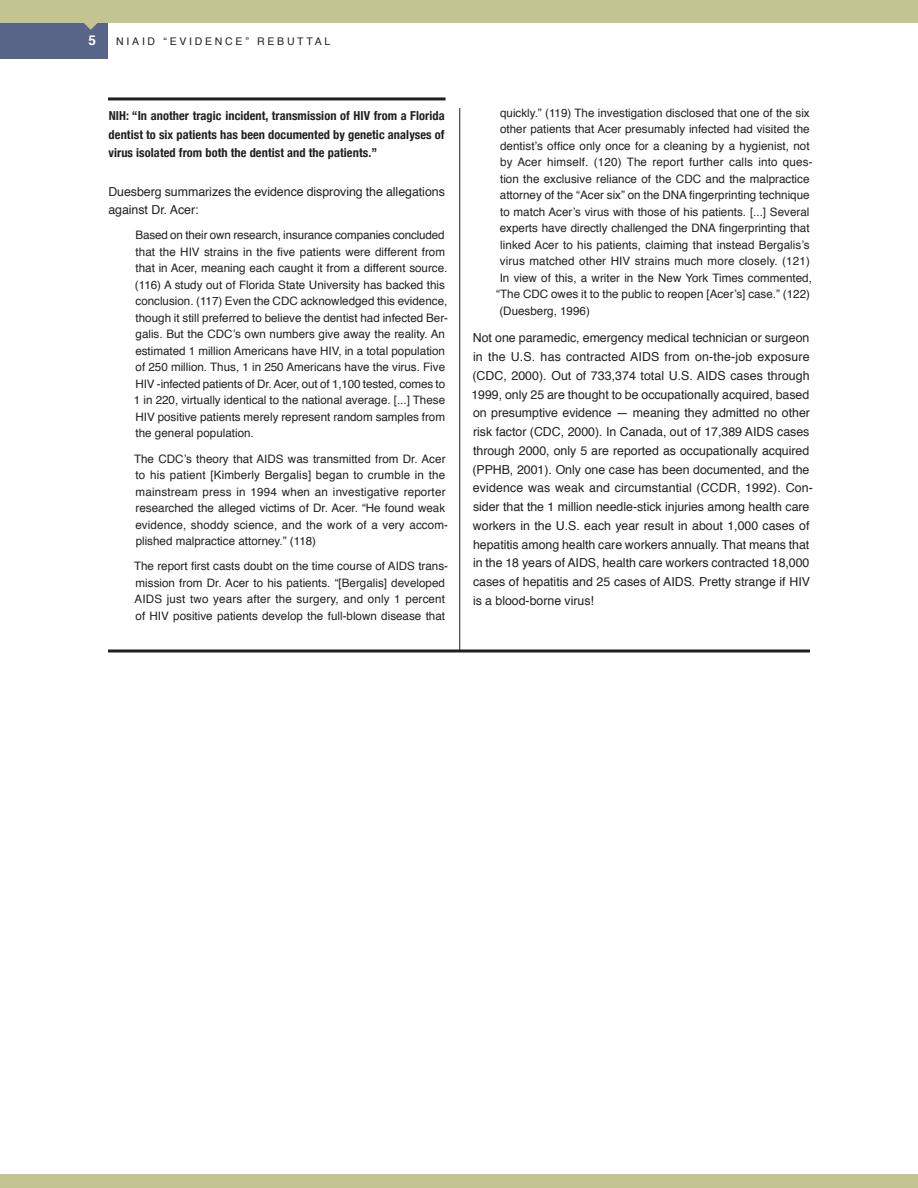
<style>
.page{position:relative;width:918px;height:1188px;background:#fff}
.page>*{position:absolute;margin:0;border:0;box-sizing:border-box;transform-origin:0 0}
.t1{font:700 13.5px "Helvetica";color:#fff}
.t2{font:12.45px/18.8px "Helvetica";letter-spacing:-.005em;color:#231f20}
.t3{font:700 condensed 12.45px/18.8px "Helvetica Neue";letter-spacing:.005em;color:#231f20;text-align:justify}
.t4{font:11.7px/16.5px "Helvetica";color:#231f20}
.t5{font:10.5px "Helvetica";letter-spacing:.26em;color:#231f20}
</style>
<div class="page">
<div style="left:0;top:22px;width:108px;height:36px;background:#596588"></div>
<div style="left:0;top:0;width:918px;height:22px;background:#c3c591"></div>
<svg style="left:83px;top:22px;width:16px;height:8px"></svg>
<hr style="left:459px;top:108px;width:1px;height:1028px;background:#231f20">
<div style="left:0;top:1175px;width:918px;height:13px;background:#c3c591"></div>
<div style="left:448px;top:650px;width:30px;height:499px;background:#fff"></div>
<hr style="left:108px;top:97px;width:338px;height:3px;background:#231f20">
<hr style="left:108px;top:649px;width:702px;height:3px;background:#231f20">
<p class="t1" style="left:88px;top:31px;width:9px">5</p>
<p class="t5" style="left:116px;top:34px;width:216px">NIAID “EVIDENCE” REBUTTAL</p>
<p class="t3" style="left:109px;top:106px;width:338px">NIH: “In another tragic incident, transmission of HIV from a Florida dentist to six patients has been documented by genetic analyses of virus isolated from both the dentist and the patients.”</p>
<p class="t2" style="left:108px;top:183px;width:338px">Duesberg summarizes the evidence disproving the allegations against Dr. Acer:</p>
<p class="t4" style="left:134px;top:228px;width:316px">Based on their own research, insurance companies concluded that the HIV strains in the five patients were different from that in Acer, meaning each caught it from a different source. (116) A study out of Florida State University has backed this conclusion. (117) Even the CDC acknowledged this evidence, though it still preferred to believe the dentist had infected Ber&shy;galis. But the CDCʼs own numbers give away the reality. An estimated 1 million Americans have HIV, in a total population of 250 million. Thus, 1 in 250 Americans have the virus. Five HIV -infected patients of Dr. Acer, out of 1,100 tested, comes to 1 in 220, virtually identical to the national average. [...] These HIV positive patients merely represent random samples from the general population.</p>
<p class="t4" style="left:134px;top:451px;width:316px">The CDCʼs theory that AIDS was transmitted from Dr. Acer to his patient [Kimberly Bergalis] began to crumble in the mainstream press in 1994 when an investigative reporter researched the alleged victims of Dr. Acer. “He found weak evidence, shoddy science, and the work of a very accom&shy;plished malpractice attorney.” (118)</p>
<p class="t4" style="left:134px;top:559px;width:316px">The report first casts doubt on the time course of AIDS trans&shy;mission from Dr. Acer to his patients. “[Bergalis] developed AIDS just two years after the surgery, and only 1 percent of HIV positive patients develop the full-blown disease that</p>
<p class="t4" style="left:500px;top:105px;width:311px">quickly.” (119) The investigation disclosed that one of the six</p>
<p class="t4" style="left:500px;top:122px;width:311px">other patients that Acer presumably infected had visited the</p>
<p class="t4" style="left:500px;top:138px;width:311px">dentistʼs office only once for a cleaning by a hygienist, not</p>
<p class="t4" style="left:500px;top:155px;width:314px">by Acer himself. (120) The report further calls into ques-</p>
<p class="t4" style="left:500px;top:171px;width:311px">tion the exclusive reliance of the CDC and the malpractice</p>
<p class="t4" style="left:500px;top:188px;width:311px">attorney of the “Acer six” on the DNA fingerprinting technique</p>
<p class="t4" style="left:500px;top:204px;width:311px">to match Acerʼs virus with those of his patients. [...] Several</p>
<p class="t4" style="left:500px;top:221px;width:311px">experts have directly challenged the DNA fingerprinting that</p>
<p class="t4" style="left:500px;top:237px;width:311px">linked Acer to his patients, claiming that instead Bergalisʼs</p>
<p class="t4" style="left:500px;top:254px;width:312px">virus matched other HIV strains much more closely. (121)</p>
<p class="t4" style="left:500px;top:270px;width:314px">In view of this, a writer in the New York Times commented,</p>
<p class="t4" style="left:496px;top:287px;width:315px">“The CDC owes it to the public to reopen [Acerʼs] case.” (122)</p>
<p class="t4" style="left:499px;top:303px;width:92px">(Duesberg, 1996)</p>
<p class="t2" style="left:471px;top:329px;width:343px">Not one paramedic, emergency medical technician or surgeon in the U.S. has contracted AIDS from on-the-job exposure (CDC, 2000). Out of 733,374 total U.S. AIDS cases through 1999, only 25 are thought to be occupationally acquired, based on presumptive evidence — meaning they admitted no other risk factor (CDC, 2000). In Canada, out of 17,389 AIDS cases through 2000, only 5 are reported as occupationally acquired (PPHB, 2001). Only one case has been documented, and the evidence was weak and circumstantial (CCDR, 1992). Con&shy;sider that the 1 million needle-stick injuries among health care workers in the U.S. each year result in about 1,000 cases of hepatitis among health care workers annually. That means that in the 18 years of AIDS, health care workers contracted 18,000 cases of hepatitis and 25 cases of AIDS. Pretty strange if HIV is a blood-borne virus!</p>
</div>
